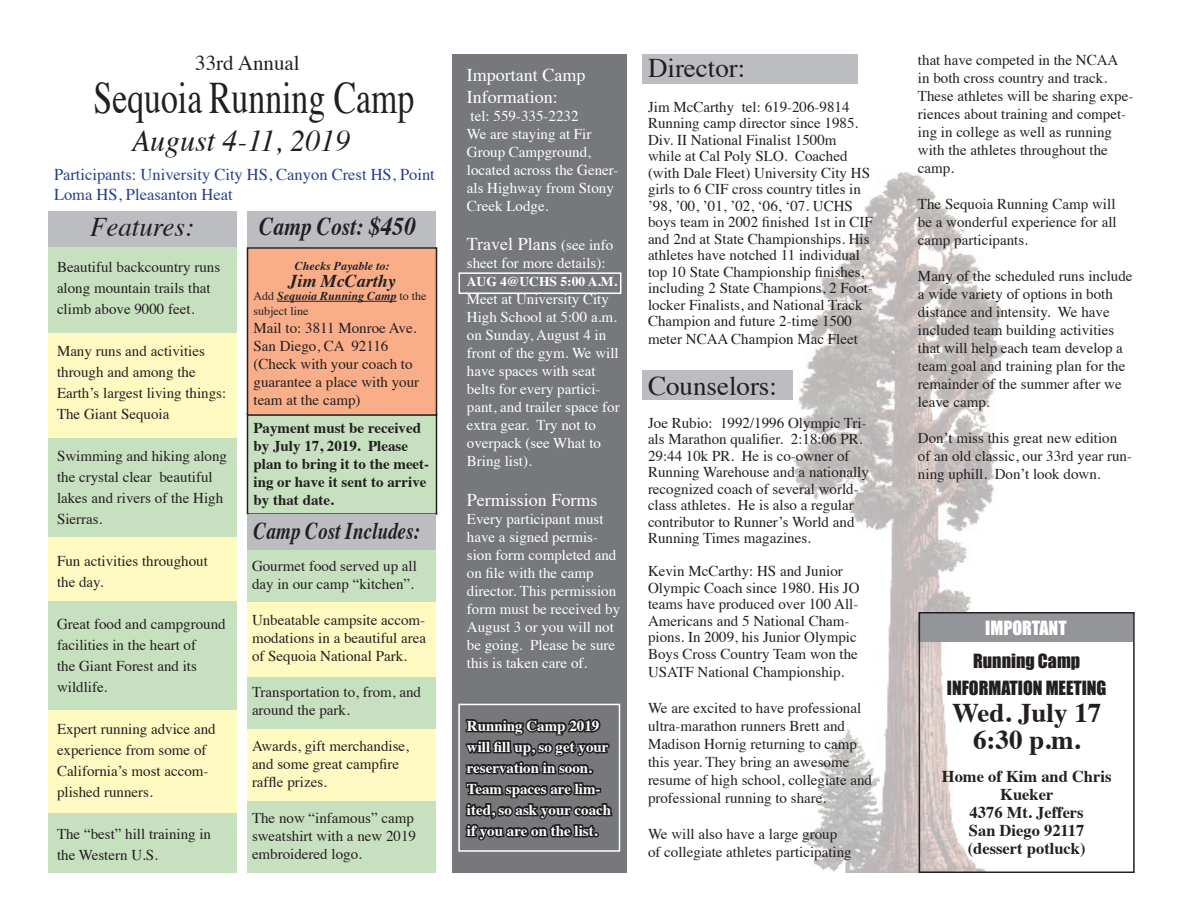
<style>
.page{position:relative;width:1188px;height:918px;background:#fff}
.page>*{position:absolute;margin:0;border:0;box-sizing:border-box;transform-origin:0 0}
.t1{font:45px "Times";color:#231f20;scale:.75 1}
.t2{font:italic 30px "Times";color:#231f20}
.t3{font:27px "Times";color:#231f20}
.t4{font:700 27px "Times";color:#231f20}
.t5{font:italic 27px "Times";color:#231f20}
.t6{font:italic 700 25.5px "Times";color:#231f20;scale:.84 1}
.t7{font:italic 700 24px "Times";color:#231f20;scale:.8 1}
.t8{font:21px "Times";color:#231f20}
.t9{font:18px/21.6px "Times";color:#fff}
.t10{font:18px "Impact";color:#231f20}
.t11{font:italic 700 18px "Times";color:#231f20}
.t12{font:18px "Impact";color:#fff}
.t13{font:16.5px/19.8px "Times";color:#253f8e}
.t14{font:700 16.5px/18px "Times";color:#231f20;text-align:center}
.t15{font:15px/18px "Times";color:#231f20}
.t16{font:15px/18px "Times";color:#fff}
.t17{font:700 15px/21px "Times";color:#fff}
.t18{font:700 15px/18px "Times";color:#231f20}
.t19{font:700 13.5px "Times";color:#fff}
.t20{font:12px/15px "Times";color:#231f20}
.t21{font:italic 700 12px "Times";color:#231f20}
.s1{font-weight:700;font-style:italic}
.s2{font-size:15px}
</style>
<div class="page">
<div style="left:453px;top:54px;width:174px;height:819px;background:#76787b"></div>
<div style="left:459px;top:272px;width:162px;height:22px;border:2px solid #fff"></div>
<div style="left:48px;top:247px;width:189px;height:87px;background:#c7e0bf"></div>
<div style="left:48px;top:437px;width:189px;height:101px;background:#c7e0bf"></div>
<div style="left:248px;top:550px;width:188px;height:54px;background:#c7e0bf"></div>
<div style="left:248px;top:414px;width:188px;height:100px;background:#c7e0bf"></div>
<div style="left:247px;top:413px;width:190px;height:102px;border:2px solid #231f20"></div>
<div style="left:248px;top:248px;width:188px;height:167px;background:#f9ad88"></div>
<div style="left:247px;top:247px;width:190px;height:169px;border:2px solid #231f20"></div>
<div style="left:248px;top:676px;width:188px;height:55px;background:#c7e0bf"></div>
<div style="left:248px;top:800px;width:188px;height:73px;background:#c7e0bf"></div>
<div style="left:48px;top:600px;width:189px;height:111px;background:#c7e0bf"></div>
<div style="left:48px;top:811px;width:189px;height:62px;background:#c7e0bf"></div>
<div style="left:48px;top:538px;width:189px;height:63px;background:#fffac1"></div>
<div style="left:248px;top:602px;width:188px;height:74px;background:#fffac1"></div>
<div style="left:248px;top:729px;width:188px;height:72px;background:#fffac1"></div>
<div style="left:48px;top:710px;width:189px;height:103px;background:#fffac1"></div>
<div style="left:48px;top:333px;width:189px;height:104px;background:#fffac1"></div>
<div style="left:642px;top:54px;width:216px;height:30px;background:#bcbdc0"></div>
<div style="left:642px;top:370px;width:216px;height:30px;background:#bcbdc0"></div>
<div style="left:48px;top:211px;width:189px;height:36px;background:#bcbdc0"></div>
<div style="left:248px;top:211px;width:188px;height:36px;background:#bcbdc0"></div>
<div style="left:248px;top:514px;width:188px;height:36px;background:#bcbdc0"></div>
<hr style="left:277px;top:301px;width:120px;height:1px;background:#231f20">
<img style="left:793px;top:172px;width:211px;height:701px">
<div style="left:919px;top:613px;width:214px;height:29px;background:#939598"></div>
<div style="left:919px;top:612px;width:216px;height:261px;border:2px solid #231f20"></div>
<svg style="left:465px;top:719px;width:148px;height:122px"></svg>
<div style="left:458px;top:704px;width:162px;height:148px;border:2px solid #fff"></div>
<p class="t8" style="left:195px;top:43px;width:106px">33rd Annual</p>
<p class="t1" style="left:94px;top:55px;width:429px">Sequoia Running Camp</p>
<p class="t2" style="left:132px;top:114px;width:220px">August 4-11, 2019</p>
<p class="t13" style="left:54px;top:163px;width:382px">Participants: University City HS, Canyon Crest HS, Point<br>Loma HS, Pleasanton Heat</p>
<p class="t5" style="left:90px;top:204px;width:105px">Features:</p>
<p class="t15" style="left:57px;top:255px;width:165px;line-height:21px">Beautiful backcountry runs along mountain trails that climb above 9000 feet.</p>
<p class="t15" style="left:57px;top:339px;width:171px;line-height:21px">Many runs and activities through and among the<br>Earth’s largest living things:<br>The Giant Sequoia</p>
<p class="t15" style="left:57px;top:444px;width:172px;line-height:21px">Swimming and hiking along the crystal clear beautiful lakes and rivers of the High<br>Sierras.</p>
<p class="t15" style="left:57px;top:549px;width:152px;line-height:21px">Fun activities throughout the day.</p>
<p class="t15" style="left:57px;top:612px;width:170px;line-height:21px">Great food and campground facilities in the heart of<br>the Giant Forest and its wildlife.</p>
<p class="t15" style="left:57px;top:717px;width:160px;line-height:21px">Expert running advice and experience from some of<br>California’s most accom&shy;plished runners.</p>
<p class="t15" style="left:57px;top:822px;width:156px;line-height:21px">The “best” hill training in the Western U.S.</p>
<p class="t6" style="left:259px;top:203px;width:188px">Camp Cost: $450</p>
<p class="t21" style="left:295px;top:255px;width:96px">Checks Payable to:</p>
<p class="t11" style="left:288px;top:264px;width:109px">Jim McCarthy</p>
<p class="t20" style="left:254px;top:288px;width:175px">Add <span class="s1">Sequoia Running Camp</span> to the subject line</p>
<p class="t15" style="left:254px;top:318px;width:164px">Mail to: 3811 Monroe Ave.<br>San Diego, CA 92116</p>
<p class="t15" style="left:254px;top:354px;width:167px">(Check with your coach to guarantee a place with your team at the camp)</p>
<p class="t18" style="left:254px;top:417px;width:177px">Payment must be received by July 17, 2019. Please plan to bring it to the meet&shy;ing or have it sent to arrive by that date.</p>
<p class="t7" style="left:254px;top:509px;width:210px">Camp Cost Includes:</p>
<p class="t15" style="left:252px;top:556px;width:166px">Gourmet food served up all day in our camp “kitchen”.</p>
<p class="t15" style="left:252px;top:610px;width:176px;text-align:justify">Unbeatable campsite accom&shy;modations in a beautiful area of Sequoia National Park.</p>
<p class="t15" style="left:252px;top:682px;width:171px">Transportation to, from, and around the park.</p>
<p class="t15" style="left:252px;top:736px;width:158px">Awards, gift merchandise, and some great campfire raffle prizes.</p>
<p class="t15" style="left:252px;top:808px;width:166px">The now “infamous” camp sweatshirt with a new 2019 embroidered logo.</p>
<p class="t9" style="left:467px;top:63px;width:120px">Important Camp<br>Information:</p>
<p class="t16" style="left:471px;top:105px;width:109px">tel: 559-335-2232</p>
<p class="t16" style="left:467px;top:123px;width:153px">We are staying at Fir<br>Group Campground, located across the Gener&shy;als Highway from Stony<br>Creek Lodge.</p>
<p class="t9" style="left:467px;top:232px;width:148px">Travel Plans <span class="s2">(see info</span></p>
<p class="t16" style="left:467px;top:253px;width:140px">sheet for more details):</p>
<p class="t19" style="left:467px;top:269px;width:152px">AUG 4@UCHS 5:00 A.M.</p>
<p class="t16" style="left:467px;top:289px;width:154px">Meet at University City<br>High School at 5:00 a.m. on Sunday, August 4 in front of the gym. We will have spaces with seat belts for every partici&shy;pant, and trailer space for extra gear. Try not to overpack (see What to<br>Bring list).</p>
<p class="t9" style="left:467px;top:487px;width:132px">Permission Forms</p>
<p class="t16" style="left:467px;top:508px;width:155px">Every participant must have a signed permis&shy;sion form completed and on file with the camp director. This permission form must be received by<br>August 3 or you will not be going. Please be sure this is taken care of.</p>
<p class="t17" style="left:467px;top:714px;width:146px">Running Camp 2019 will fill up, so get your reservation in soon.<br>Team spaces are lim&shy;ited, so ask your coach if you are on the list.</p>
<p class="t3" style="left:648px;top:43px;width:99px">Director:</p>
<p class="t15" style="left:648px;top:96px;width:203px">Jim McCarthy tel: 619-206-9814</p>
<p class="t15" style="left:648px;top:114px;width:226px;line-height:16.5px">Running camp director since 1985.<br>Div. II National Finalist 1500m while at Cal Poly SLO. Coached (with Dale Fleet) University City HS girls to 6 CIF cross country titles in ’98, ’00, ’01, ’02, ‘06, ‘07. UCHS boys team in 2002 finished 1st in CIF and 2nd at State Championships. His athletes have notched 11 individual top 10 State Championship finishes, including 2 State Champions, 2 Foot&shy;locker Finalists, and National Track Champion and future 2-time 1500</p>
<p class="t15" style="left:648px;top:329px;width:211px">meter NCAA Champion Mac Fleet</p>
<p class="t3" style="left:648px;top:360px;width:131px">Counselors:</p>
<p class="t15" style="left:648px;top:413px;width:223px;line-height:16.5px">Joe Rubio: 1992/1996 Olympic Tri&shy;als Marathon qualifier. 2:18:06 PR.<br>29:44 10k PR. He is co-owner of Running Warehouse and a nationally recognized coach of several world&shy;class athletes. He is also a regular contributor to Runner’s World and Running Times magazines.</p>
<p class="t15" style="left:648px;top:562px;width:213px;line-height:16.5px">Kevin McCarthy: HS and Junior<br>Olympic Coach since 1980. His JO teams have produced over 100 All-<br>Americans and 5 National Cham&shy;pions. In 2009, his Junior Olympic<br>Boys Cross Country Team won the</p>
<p class="t15" style="left:648px;top:661px;width:198px">USATF National Championship.</p>
<p class="t15" style="left:648px;top:697px;width:226px">We are excited to have professional ultra-marathon runners Brett and Madison Hornig returning to camp this year. They bring an awesome resume of high school, collegiate and professional running to share.</p>
<p class="t15" style="left:648px;top:823px;width:205px">We will also have a large group of collegiate athletes participating</p>
<p class="t15" style="left:918px;top:50px;width:217px">that have competed in the NCAA in both cross country and track.<br>These athletes will be sharing expe&shy;riences about training and compet&shy;ing in college as well as running with the athletes throughout the camp.</p>
<p class="t15" style="left:918px;top:194px;width:200px;text-align:justify">The Sequoia Running Camp will be a wonderful experience for all camp participants.</p>
<p class="t15" style="left:918px;top:266px;width:216px">Many of the scheduled runs include a wide variety of options in both distance and intensity. We have included team building activities that will help each team develop a team goal and training plan for the remainder of the summer after we leave camp.</p>
<p class="t15" style="left:918px;top:428px;width:216px">Don’t miss this great new edition of an old classic, our 33rd year run&shy;ning uphill. Don’t look down.</p>
<p class="t12" style="left:985px;top:614px;width:83px">IMPORTANT</p>
<p class="t10" style="left:973px;top:647px;width:109px">Running Camp</p>
<p class="t10" style="left:947px;top:674px;width:161px">INFORMATION MEETING</p>
<p class="t4" style="left:952px;top:687px;width:151px">Wed. July 17</p>
<p class="t4" style="left:973px;top:714px;width:109px">6:30 p.m.</p>
<p class="t14" style="left:942px;top:766px;width:171px">Home of Kim and Chris<br>Kueker</p>
<p class="t14" style="left:970px;top:802px;width:116px">4376 Mt. Jeffers</p>
<p class="t14" style="left:969px;top:820px;width:117px">San Diego 92117</p>
<p class="t14" style="left:968px;top:838px;width:119px">(dessert potluck)</p>
</div>
